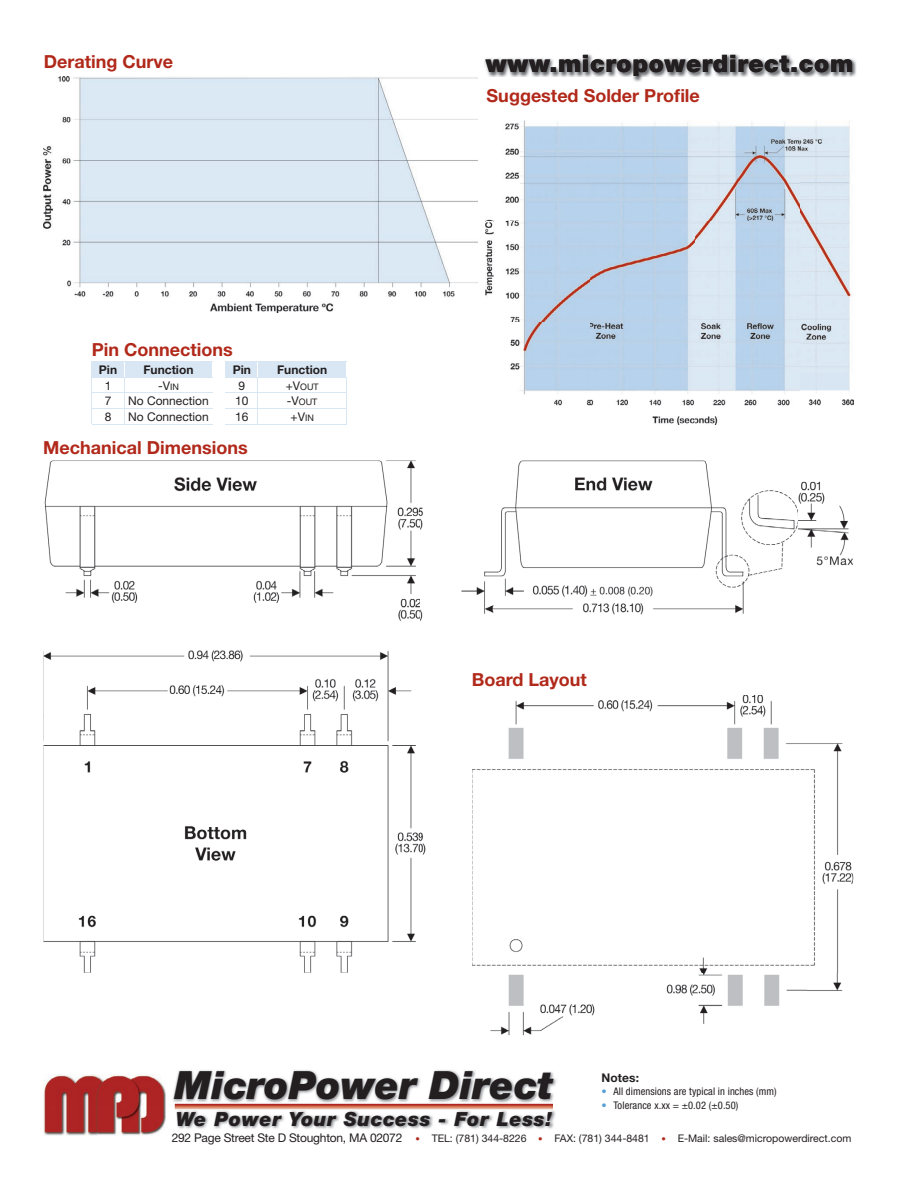
<style>
.page{position:relative;width:918px;height:1188px;background:#fff}
.page>*{position:absolute;margin:0;border:0;box-sizing:border-box;transform-origin:0 0}
.t1{font:italic 900 39px "Helvetica Neue";color:#231f20}
.t2{font:900 24px "Helvetica Neue";letter-spacing:.03em;color:#231f20}
.t3{font:italic 900 19.5px "Helvetica Neue";letter-spacing:.035em;color:#231f20}
.t4{font:700 18px "Helvetica Neue";color:#b1291a}
.t5{font:12px "Helvetica Neue";color:#231f20}
.t6{font:700 12px "Helvetica Neue";color:#231f20}
.t7{font:10.5px "Helvetica Neue";color:#231f20}
.t8{font:condensed 10.5px "Helvetica Neue";letter-spacing:.01em;color:#231f20}
.t9{font:9px "Helvetica Neue";color:#231f20}
.s1{font-size:9px}
.s2{font-size:12px}
.s3{font-size:9px;color:#b1291a}
.s4{color:#56a0d5}
</style>
<div class="page">
<img style="left:173px;top:1070px;width:384px;height:34px">
<img style="left:176px;top:1110px;width:379px;height:19px">
<img style="left:43px;top:1075px;width:123px;height:60px">
<svg style="left:175px;top:1104px;width:378px;height:6px"></svg>
<img style="left:484px;top:54px;width:372px;height:28px">
<img style="left:486px;top:55px;width:366px;height:21px">
<img style="left:44px;top:461px;width:809px;height:255px">
<img style="left:44px;top:716px;width:382px;height:257px">
<hr style="left:92px;top:424px;width:32px;height:1px;background:#d9e7f4">
<hr style="left:124px;top:424px;width:89px;height:1px;background:#d9e7f4">
<hr style="left:226px;top:424px;width:32px;height:1px;background:#d9e7f4">
<svg style="left:92px;top:361px;width:255px;height:63px"></svg>
<hr style="left:258px;top:408px;width:89px;height:1px;background:#d9e7f4">
<hr style="left:258px;top:424px;width:89px;height:1px;background:#d9e7f4">
<img style="left:43px;top:76px;width:434px;height:236px">
<img style="left:486px;top:121px;width:367px;height:303px">
<img style="left:472px;top:695px;width:371px;height:340px">
<img style="left:805px;top:695px;width:48px;height:278px">
<h3 class="t4" style="left:44px;top:55px;width:131px">Derating Curve</h3>
<h3 class="t4" style="left:92px;top:344px;width:142px">Pin Con nec tions</h3>
<p class="t6" style="left:99px;top:365px;width:20px">Pin</p>
<p class="t6" style="left:143px;top:365px;width:52px">Function</p>
<p class="t6" style="left:233px;top:365px;width:20px">Pin</p>
<p class="t6" style="left:277px;top:365px;width:52px">Function</p>
<p class="t5" style="left:105px;top:381px;width:8px">1</p>
<p class="t5" style="left:158px;top:381px;width:22px">-V<span class="s1">IN</span></p>
<p class="t5" style="left:238px;top:381px;width:8px">9</p>
<p class="t9" style="left:286px;top:383px;width:35px"><span class="s2">+V</span>OUT</p>
<p class="t5" style="left:105px;top:397px;width:8px">7</p>
<p class="t5" style="left:128px;top:397px;width:82px">No Connection</p>
<p class="t5" style="left:235px;top:397px;width:15px">10</p>
<p class="t9" style="left:287px;top:399px;width:32px"><span class="s2">-V</span>OUT</p>
<p class="t5" style="left:105px;top:413px;width:8px">8</p>
<p class="t5" style="left:128px;top:413px;width:82px">No Connection</p>
<p class="t5" style="left:235px;top:413px;width:15px">16</p>
<p class="t5" style="left:291px;top:413px;width:25px">+V<span class="s1">IN</span></p>
<h3 class="t4" style="left:43px;top:441px;width:206px">Mechanical Dimensions</h3>
<h2 class="t2" style="left:486px;top:55px;width:369px">www.micropowerdirect.com</h2>
<h3 class="t4" style="left:487px;top:89px;width:215px">Suggested Solder Profile</h3>
<h3 class="t4" style="left:472px;top:673px;width:117px">Board Layout</h3>
<h1 class="t1" style="left:175px;top:1071px;width:380px">MicroPower Direct</h1>
<h3 class="t3" style="left:176px;top:1112px;width:378px">We Power Your Success - For Less!</h3>
<p class="t7" style="left:172px;top:1134px;width:681px"><span class="s2">292 Page Street Ste D Stoughton, MA 02072</span> <span class="s3">•</span> TEL: (781) 344-8226 <span class="s3">•</span> FAX: (781) 344-8481 <span class="s3">•</span> E-Mail: sales@micropowerdirect.com</p>
<p class="t6" style="left:601px;top:1073px;width:39px">Notes:</p>
<p class="t8" style="left:601px;top:1088px;width:177px"><span class="s4">•</span> All dimensions are typical in inches (mm)</p>
<p class="t8" style="left:601px;top:1101px;width:138px"><span class="s4">•</span> Tolerance x.xx = ±0.02 (±0.50)</p>
</div>
